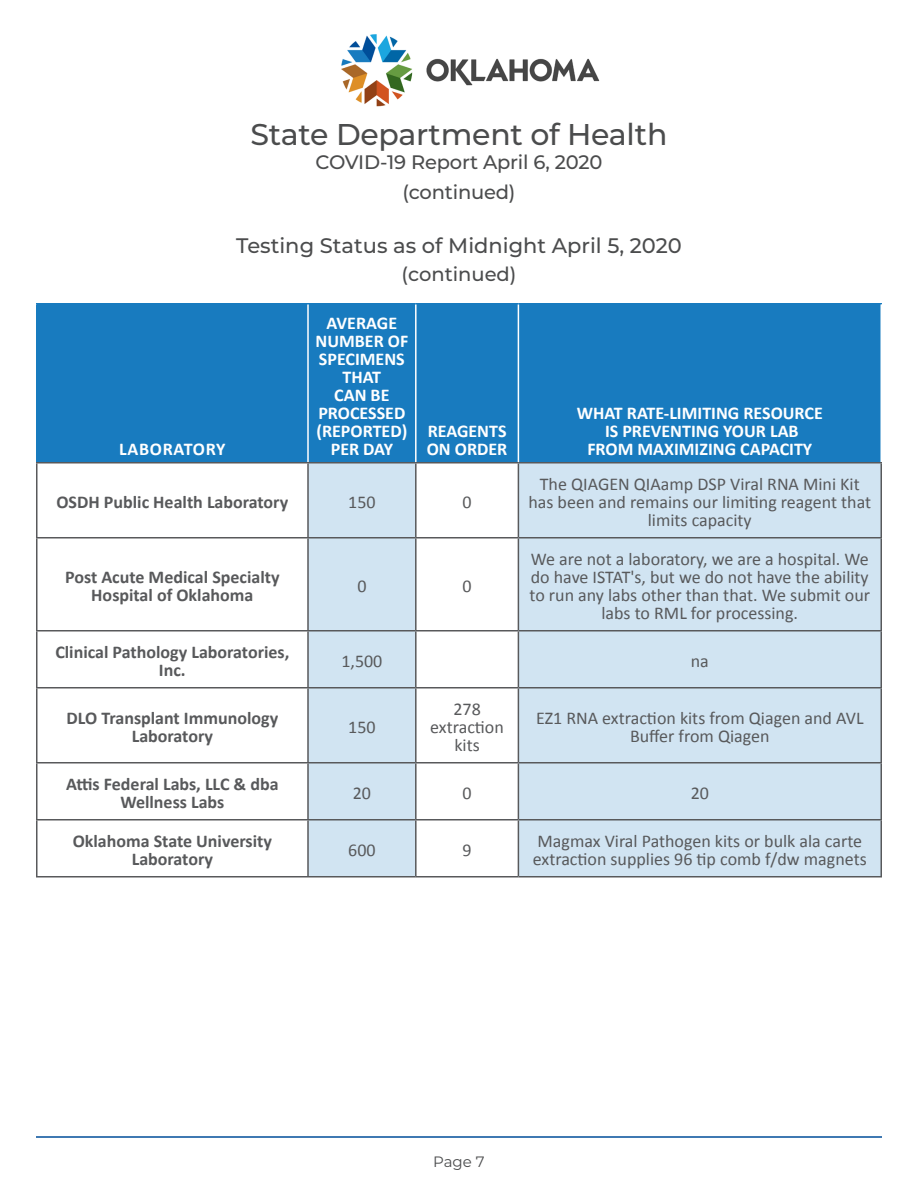
<style>
.page{position:relative;width:918px;height:1188px;background:#fff}
.page>*{position:absolute;margin:0;border:0;box-sizing:border-box;transform-origin:0 0}
.t1{font:500 30px "Montserrat";letter-spacing:-.01em;color:#4b4c4d}
.Cell_Text_Style{font:500 21px "Montserrat";color:#4b4c4d}
.Cell_Text_Style-2{font:500 19.5px/30px "Montserrat";letter-spacing:-.01em;color:#4b4c4d;text-align:center}
.Lab_names{font:18px/18px "Calibri";color:#58595b;text-align:center}
.Lab_names-2{font:700 18px/18px "Calibri";color:#58595b;text-align:center}
.New_Table_Labels{font:700 18px/18px "Calibri";color:#fff;text-align:center}
.New_Table_Labels-2{font:700 18px "Calibri";letter-spacing:.04em;color:#fff}
.t2{font:15px "Montserrat";color:#4b4c4d}
</style>
<div class="page">
<img style="left:341px;top:34px;width:259px;height:73px">
<hr style="left:36px;top:1136px;width:846px;height:2px;background:#004e99">
<div style="left:38px;top:304px;width:842px;height:158px;background:#187bbf"></div>
<svg style="left:38px;top:538px;width:269px;height:283px"></svg>
<svg style="left:309px;top:464px;width:571px;height:412px;fill:#d1e4f2"></svg>
<hr style="left:36px;top:303px;width:272px;height:1px;background:#187bbf">
<hr style="left:36px;top:304px;width:2px;height:158px;background:#187bbf">
<hr style="left:308px;top:303px;width:108px;height:1px;background:#187bbf">
<hr style="left:416px;top:303px;width:102px;height:1px;background:#187bbf">
<hr style="left:518px;top:303px;width:364px;height:1px;background:#187bbf">
<hr style="left:307px;top:304px;width:2px;height:158px;background:#fff">
<hr style="left:415px;top:304px;width:2px;height:158px;background:#fff">
<hr style="left:518px;top:304px;width:1px;height:158px;background:#fff">
<hr style="left:36px;top:462px;width:272px;height:2px;background:#58595b">
<hr style="left:308px;top:462px;width:108px;height:2px;background:#58595b">
<hr style="left:416px;top:462px;width:102px;height:2px;background:#58595b">
<hr style="left:518px;top:462px;width:364px;height:2px;background:#58595b">
<hr style="left:36px;top:464px;width:2px;height:73px;background:#58595b">
<hr style="left:307px;top:464px;width:2px;height:73px;background:#58595b">
<hr style="left:415px;top:464px;width:2px;height:73px;background:#58595b">
<hr style="left:518px;top:464px;width:1px;height:73px;background:#58595b">
<hr style="left:880px;top:464px;width:2px;height:73px;background:#58595b">
<hr style="left:36px;top:537px;width:272px;height:1px;background:#58595b">
<hr style="left:36px;top:538px;width:2px;height:92px;background:#58595b">
<hr style="left:308px;top:537px;width:108px;height:1px;background:#58595b">
<hr style="left:307px;top:538px;width:2px;height:92px;background:#58595b">
<hr style="left:416px;top:537px;width:102px;height:1px;background:#58595b">
<hr style="left:415px;top:538px;width:2px;height:92px;background:#58595b">
<hr style="left:518px;top:537px;width:364px;height:1px;background:#58595b">
<hr style="left:518px;top:538px;width:1px;height:92px;background:#58595b">
<hr style="left:880px;top:538px;width:2px;height:92px;background:#58595b">
<hr style="left:36px;top:630px;width:272px;height:2px;background:#58595b">
<hr style="left:36px;top:632px;width:2px;height:55px;background:#58595b">
<hr style="left:308px;top:630px;width:108px;height:2px;background:#58595b">
<hr style="left:307px;top:632px;width:2px;height:55px;background:#58595b">
<hr style="left:416px;top:630px;width:102px;height:2px;background:#58595b">
<hr style="left:415px;top:632px;width:2px;height:55px;background:#58595b">
<hr style="left:518px;top:630px;width:364px;height:2px;background:#58595b">
<hr style="left:518px;top:632px;width:1px;height:55px;background:#58595b">
<hr style="left:880px;top:632px;width:2px;height:55px;background:#58595b">
<hr style="left:36px;top:687px;width:272px;height:1px;background:#58595b">
<hr style="left:36px;top:688px;width:2px;height:74px;background:#58595b">
<hr style="left:308px;top:687px;width:108px;height:1px;background:#58595b">
<hr style="left:307px;top:688px;width:2px;height:74px;background:#58595b">
<hr style="left:416px;top:687px;width:102px;height:1px;background:#58595b">
<hr style="left:415px;top:688px;width:2px;height:74px;background:#58595b">
<hr style="left:518px;top:687px;width:364px;height:1px;background:#58595b">
<hr style="left:518px;top:688px;width:1px;height:74px;background:#58595b">
<hr style="left:880px;top:688px;width:2px;height:74px;background:#58595b">
<hr style="left:36px;top:762px;width:272px;height:2px;background:#58595b">
<hr style="left:36px;top:764px;width:2px;height:55px;background:#58595b">
<hr style="left:308px;top:762px;width:108px;height:2px;background:#58595b">
<hr style="left:307px;top:764px;width:2px;height:55px;background:#58595b">
<hr style="left:416px;top:762px;width:102px;height:2px;background:#58595b">
<hr style="left:415px;top:764px;width:2px;height:55px;background:#58595b">
<hr style="left:518px;top:762px;width:364px;height:2px;background:#58595b">
<hr style="left:518px;top:764px;width:1px;height:55px;background:#58595b">
<hr style="left:880px;top:764px;width:2px;height:55px;background:#58595b">
<hr style="left:36px;top:819px;width:272px;height:1px;background:#58595b">
<hr style="left:36px;top:820px;width:2px;height:56px;background:#58595b">
<hr style="left:308px;top:819px;width:108px;height:1px;background:#58595b">
<hr style="left:307px;top:820px;width:2px;height:56px;background:#58595b">
<hr style="left:416px;top:819px;width:102px;height:1px;background:#58595b">
<hr style="left:415px;top:820px;width:2px;height:56px;background:#58595b">
<hr style="left:518px;top:819px;width:364px;height:1px;background:#58595b">
<hr style="left:518px;top:820px;width:1px;height:56px;background:#58595b">
<hr style="left:880px;top:820px;width:2px;height:56px;background:#58595b">
<hr style="left:36px;top:876px;width:272px;height:2px;background:#58595b">
<hr style="left:308px;top:876px;width:108px;height:2px;background:#58595b">
<hr style="left:416px;top:876px;width:102px;height:2px;background:#58595b">
<hr style="left:518px;top:876px;width:364px;height:2px;background:#58595b">
<h1 class="t1" style="left:251px;top:113px;width:418px">State Department of Health</h1>
<p class="Cell_Text_Style-2" style="left:316px;top:146px;width:288px">COVID-19 Report April 6, 2020 (continued)</p>
<p class="Cell_Text_Style" style="left:236px;top:231px;width:447px">Testing Status as of Midnight April 5, 2020</p>
<p class="Cell_Text_Style-2" style="left:401px;top:259px;width:117px">(continued)</p>
<p class="New_Table_Labels-2" style="left:119px;top:438px;width:108px">LABORATORY</p>
<p class="New_Table_Labels" style="left:315px;top:314px;width:94px">AVERAGE<br>NUMBER OF<br>SPECIMENS<br>THAT<br>CAN BE<br>PROCESSED (REPORTED)<br>PER DAY</p>
<p class="New_Table_Labels" style="left:427px;top:422px;width:82px;text-align:left">REAGENTS<br>ON ORDER</p>
<p class="New_Table_Labels" style="left:577px;top:404px;width:248px">WHAT RATE-LIMITING RESOURCE<br>IS PREVENTING YOUR LAB<br>FROM MAXIMIZING CAPACITY</p>
<p class="Lab_names-2" style="left:56px;top:493px;width:233px">OSDH Public Health Laboratory</p>
<p class="Lab_names" style="left:348px;top:493px;width:29px">150</p>
<p class="Lab_names" style="left:463px;top:493px;width:11px">0</p>
<p class="Lab_names-2" style="left:65px;top:568px;width:216px">Post Acute Medical Specialty<br>Hospital of Oklahoma</p>
<p class="Lab_names" style="left:357px;top:577px;width:11px">0</p>
<p class="Lab_names" style="left:463px;top:577px;width:11px">0</p>
<p class="Lab_names" style="left:528px;top:475px;width:344px">The QIAGEN QIAamp DSP Viral RNA Mini Kit has been and remains our limiting reagent that limits capacity</p>
<p class="Lab_names" style="left:530px;top:550px;width:342px">We are not a laboratory, we are a hospital. We do have ISTAT's, but we do not have the ability to run any labs other than that. We submit our labs to RML for processing.</p>
<p class="Lab_names-2" style="left:55px;top:643px;width:236px">Clinical Pathology Laboratories,<br>Inc.</p>
<p class="Lab_names" style="left:341px;top:652px;width:43px">1,500</p>
<p class="Lab_names" style="left:691px;top:652px;width:20px">na</p>
<p class="Lab_names-2" style="left:67px;top:709px;width:213px">DLO Transplant Immunology<br>Laboratory</p>
<p class="Lab_names" style="left:348px;top:718px;width:29px">150</p>
<p class="Lab_names" style="left:430px;top:700px;width:75px">278 extraction kits</p>
<p class="Lab_names" style="left:536px;top:709px;width:329px">EZ1 RNA extraction kits from Qiagen and AVL<br>Buffer from Qiagen</p>
<p class="Lab_names-2" style="left:66px;top:775px;width:214px">Attis Federal Labs, LLC &amp; dba<br>Wellness Labs</p>
<p class="Lab_names" style="left:353px;top:784px;width:20px">20</p>
<p class="Lab_names" style="left:463px;top:784px;width:11px">0</p>
<p class="Lab_names" style="left:691px;top:784px;width:20px">20</p>
<p class="Lab_names-2" style="left:73px;top:832px;width:201px">Oklahoma State University<br>Laboratory</p>
<p class="Lab_names" style="left:348px;top:841px;width:29px">600</p>
<p class="Lab_names" style="left:463px;top:841px;width:11px">9</p>
<p class="Lab_names" style="left:533px;top:832px;width:335px;text-align:left">Magmax Viral Pathogen kits or bulk ala carte extraction supplies 96 tip comb f/dw magnets</p>
<p class="t2" style="left:433px;top:1151px;width:53px">Page 7</p>
</div>
